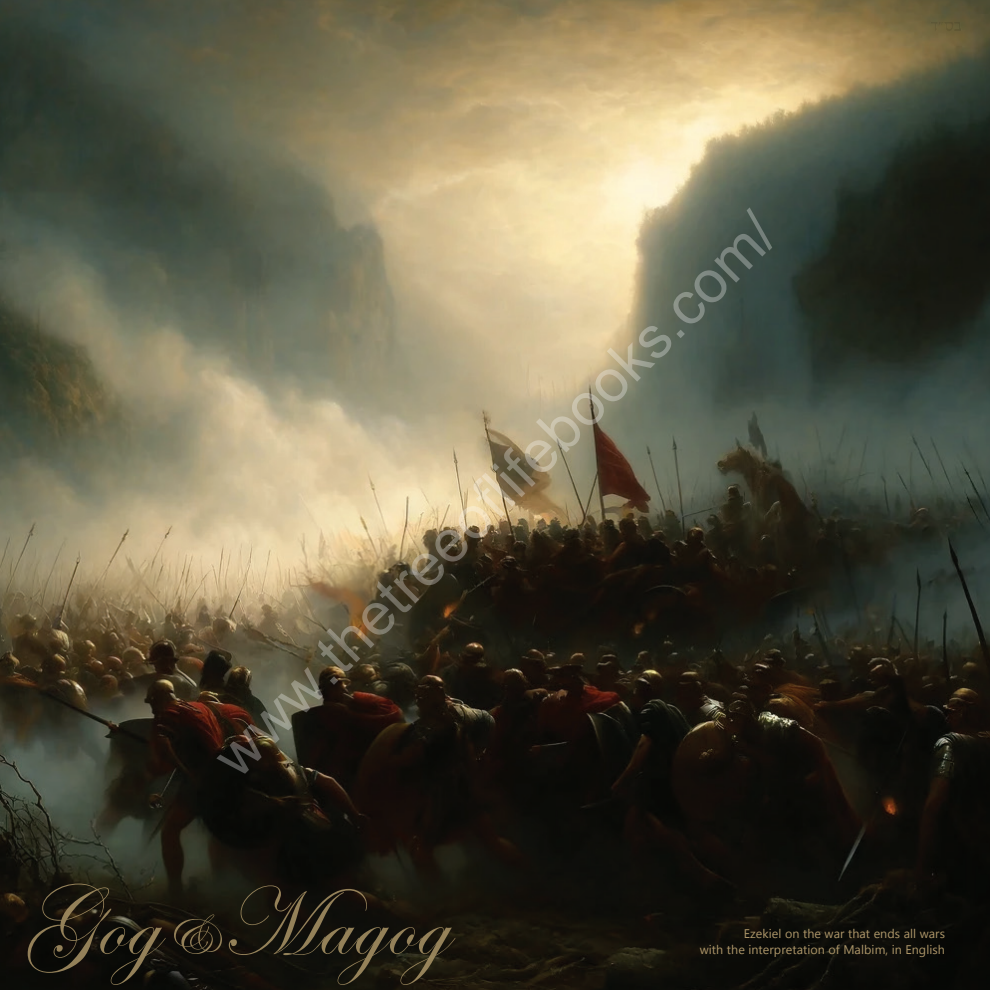
<style>
.page{position:relative;width:990px;height:990px;background:#fff}
.page>*{position:absolute;margin:0;border:0;box-sizing:border-box;transform-origin:0 0}
.t1{font:97.5px "Edwardian Script ITC";letter-spacing:.01em;color:#ac9668}
.t2{font:60px "Arial";color:rgb(255 255 255/.3)}
.t3{font:12.5px/16.2px "Gadugi";letter-spacing:.005em;color:#ad9669;text-align:right}
.s1{font-size:60px}
</style>
<div class="page">
<img style="left:0;top:0;width:990px;height:990px">
<img style="left:924px;top:23px;width:43px;height:9px">
<h2 class="t2" style="left:194px;top:736px;width:768px;rotate:-45deg">www.thetreeoflifebooks.com/</h2>
<h1 class="t1" style="left:22px;top:870px;width:426px">Gog<span class="s1">&amp;</span>Magog</h1>
<p class="t3" style="left:700px;top:925px;width:247px">Ezekiel on the war that ends all wars<br>with the interpretation of Malbim, in English</p>
</div>
